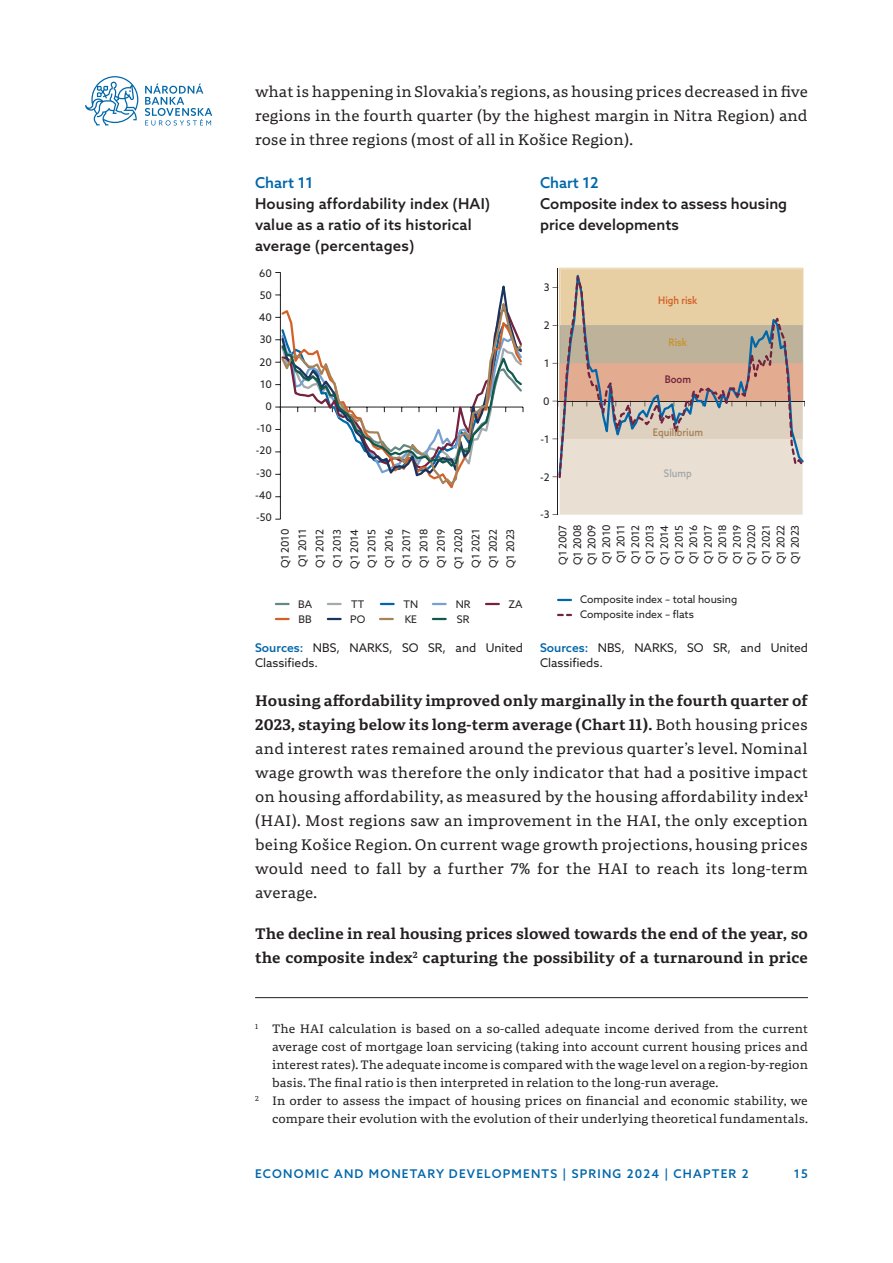
<style>
.page{position:relative;width:893px;height:1263px;background:#fff}
.page>*{position:absolute;margin:0;border:0;box-sizing:border-box;transform-origin:0 0}
.t1{font:15px/24px "Portada Text";color:#231f20;text-align:justify}
.t2{font:15px/24px "Portada Text Sb";color:#231f20}
.t3{font:500 15px/21px "Azo Sans";letter-spacing:.01em;color:#231f20}
.t4{font:500 15px "Azo Sans";color:#0067aa}
.t5{font:12px "Portada Text";color:#231f20}
.t6{font:12px/15px "Azo Sans";color:#231f20}
.t7{font:500 12px "Azo Sans";letter-spacing:.1em;color:#0067aa}
.t8{font:10.5px/14.5px "Azo Sans";letter-spacing:-.02em;color:#231f20;text-align:justify}
.t9{font:10.5px/22.2px "Azo Sans";color:#231f20;text-align:right}
.t10{font:500 10.5px "Azo Sans";color:#a68359;scale:.9 1}
.t11{font:500 10.5px "Azo Sans";color:#d46027;scale:.9 1}
.t12{font:500 10.5px "Azo Sans";color:#a2aaad;scale:.9 1}
.t13{font:500 10.5px "Azo Sans";color:#c8942b;scale:.9 1}
.t14{font:500 10.5px "Azo Sans";color:#74223e;scale:.9 1}
.s1{font-weight:500;color:#0067aa}
.s2{font-family:"Portada Text"}
</style>
<div class="page">
<svg style="left:145px;top:83px;width:67px;height:43px"></svg>
<svg style="left:85px;top:76px;width:53px;height:49px"></svg>
<svg style="left:276px;top:603px;width:13px;height:2px"></svg>
<svg style="left:328px;top:603px;width:13px;height:2px"></svg>
<svg style="left:381px;top:603px;width:13px;height:2px"></svg>
<svg style="left:433px;top:603px;width:13px;height:2px"></svg>
<svg style="left:486px;top:603px;width:13px;height:2px"></svg>
<svg style="left:276px;top:618px;width:13px;height:2px"></svg>
<svg style="left:328px;top:618px;width:13px;height:2px"></svg>
<svg style="left:380px;top:618px;width:13px;height:2px"></svg>
<svg style="left:433px;top:618px;width:13px;height:2px"></svg>
<hr style="left:280px;top:272px;width:1px;height:247px;background:#231f20">
<svg style="left:275px;top:305px;width:249px;height:192px"></svg>
<svg style="left:557px;top:599px;width:15px;height:2px"></svg>
<svg style="left:557px;top:614px;width:15px;height:2px"></svg>
<svg style="left:552px;top:268px;width:253px;height:247px;background:#ebe0d1"></svg>
<svg style="left:558px;top:276px;width:244px;height:202px;background:#d2bea9"></svg>
<hr style="left:255px;top:997px;width:553px;height:1px;background:#231f20">
<p class="t1" style="left:255px;top:79px;width:554px">what is happening in Slovakia’s regions, as housing prices decreased in five regions in the fourth quarter (by the highest margin in Nitra Region) and rose in three regions (most of all in Košice Region).</p>
<p class="t4" style="left:255px;top:172px;width:59px">Chart 11</p>
<p class="t3" style="left:255px;top:193px;width:237px">Housing affordability index (HAI) value as a ratio of its historical average (percentages)</p>
<p class="t4" style="left:540px;top:172px;width:60px">Chart 12</p>
<p class="t3" style="left:540px;top:193px;width:249px">Composite index to assess housing price developments</p>
<p class="t9" style="left:255px;top:262px;width:18px">60<br>50<br>40<br>30<br>20<br>10<br>0 -10 -20 -30 -40 -50</p>
<p class="t8" style="left:276px;top:569px;width:41px;line-height:17.2px;rotate:-90deg">Q1 2010<br>Q1 2011<br>Q1 2012<br>Q1 2013<br>Q1 2014<br>Q1 2015<br>Q1 2016<br>Q1 2017<br>Q1 2018<br>Q1 2019<br>Q1 2020<br>Q1 2021<br>Q1 2022<br>Q1 2023</p>
<p class="t8" style="left:298px;top:596px;width:15px">BA</p>
<p class="t8" style="left:351px;top:596px;width:15px">TT</p>
<p class="t8" style="left:404px;top:596px;width:16px">TN</p>
<p class="t8" style="left:456px;top:596px;width:16px">NR</p>
<p class="t8" style="left:508px;top:596px;width:16px">ZA</p>
<p class="t8" style="left:298px;top:611px;width:15px">BB</p>
<p class="t8" style="left:350px;top:611px;width:17px">PO</p>
<p class="t8" style="left:405px;top:611px;width:14px">KE</p>
<p class="t8" style="left:457px;top:611px;width:14px">SR</p>
<p class="t8" style="left:544px;top:280px;width:7px">3</p>
<p class="t8" style="left:544px;top:318px;width:7px">2</p>
<p class="t8" style="left:544px;top:355px;width:7px">1</p>
<p class="t8" style="left:543px;top:393px;width:8px">0</p>
<p class="t8" style="left:541px;top:431px;width:11px">-1</p>
<p class="t8" style="left:540px;top:469px;width:11px">-2</p>
<p class="t8" style="left:540px;top:507px;width:11px">-3</p>
<p class="t11" style="left:658px;top:294px;width:45px">High risk</p>
<p class="t13" style="left:669px;top:335px;width:22px">Risk</p>
<p class="t14" style="left:665px;top:373px;width:31px">Boom</p>
<p class="t10" style="left:653px;top:426px;width:57px">Equilibrium</p>
<p class="t12" style="left:664px;top:466px;width:32px">Slump</p>
<p class="t8" style="left:555px;top:565px;width:42px;rotate:-90deg">Q1 2007<br>Q1 2008<br>Q1 2009<br>Q1 2010<br>Q1 2011<br>Q1 2012<br>Q1 2013<br>Q1 2014<br>Q1 2015<br>Q1 2016<br>Q1 2017<br>Q1 2018<br>Q1 2019<br>Q1 2020<br>Q1 2021<br>Q1 2022<br>Q1 2023</p>
<p class="t9" style="left:580px;top:592px;width:159px;line-height:15px;text-align:left">Composite index – total housing<br>Composite index – flats</p>
<p class="t6" style="left:255px;top:640px;width:269px"><span class="s1">Sources:</span> NBS, NARKS, SO SR, and United<br>Classifieds.</p>
<p class="t6" style="left:540px;top:640px;width:269px"><span class="s1">Sources:</span> NBS, NARKS, SO SR, and United<br>Classifieds.</p>
<p class="t2" style="left:255px;top:688px;width:554px">Housing affordability improved only marginally in the fourth quarter of<br>2023, staying below its long-term average (Chart 11). <span class="s2">Both housing prices</span></p>
<p class="t1" style="left:255px;top:736px;width:554px">and interest rates remained around the previous quarter’s level. Nominal wage growth was therefore the only indicator that had a positive impact on housing affordability, as measured by the housing affordability index<sup>1 </sup>(HAI). Most regions saw an improvement in the HAI, the only exception being Košice Region. On current wage growth projections, housing prices would need to fall by a further 7% for the HAI to reach its long-term average.</p>
<p class="t2" style="left:255px;top:921px;width:554px">The decline in real housing prices slowed towards the end of the year, so the composite index<sup>2</sup> capturing the possibility of a turnaround in price</p>
<p class="t5" style="left:255px;top:1020px;width:554px"><sup>1</sup> The HAI calculation is based on a so-called adequate income derived from the current</p>
<p class="t5" style="left:272px;top:1038px;width:537px">average cost of mortgage loan servicing (taking into account current housing prices and</p>
<p class="t5" style="left:272px;top:1056px;width:537px">interest rates). The adequate income is compared with the wage level on a region-by-region</p>
<p class="t5" style="left:272px;top:1074px;width:448px">basis. The final ratio is then interpreted in relation to the long-run average.</p>
<p class="t5" style="left:255px;top:1092px;width:554px"><sup>2</sup> In order to assess the impact of housing prices on financial and economic stability, we</p>
<p class="t5" style="left:272px;top:1110px;width:537px">compare their evolution with the evolution of their underlying theoretical fundamentals.</p>
<p class="t7" style="left:255px;top:1166px;width:59px">Economic</p>
<p class="t7" style="left:334px;top:1166px;width:11px">and</p>
<p class="t7" style="left:369px;top:1166px;width:33px">Moneta</p>
<p class="t7" style="left:427px;top:1166px;width:86px">ry Developments</p>
<p class="t7" style="left:563px;top:1166px;width:44px">| Spring</p>
<p class="t7" style="left:627px;top:1166px;width:66px">2024 | Chapte</p>
<p class="t7" style="left:729px;top:1166px;width:21px">r 2</p>
<p class="t7" style="left:794px;top:1166px;width:16px">15</p>
</div>
